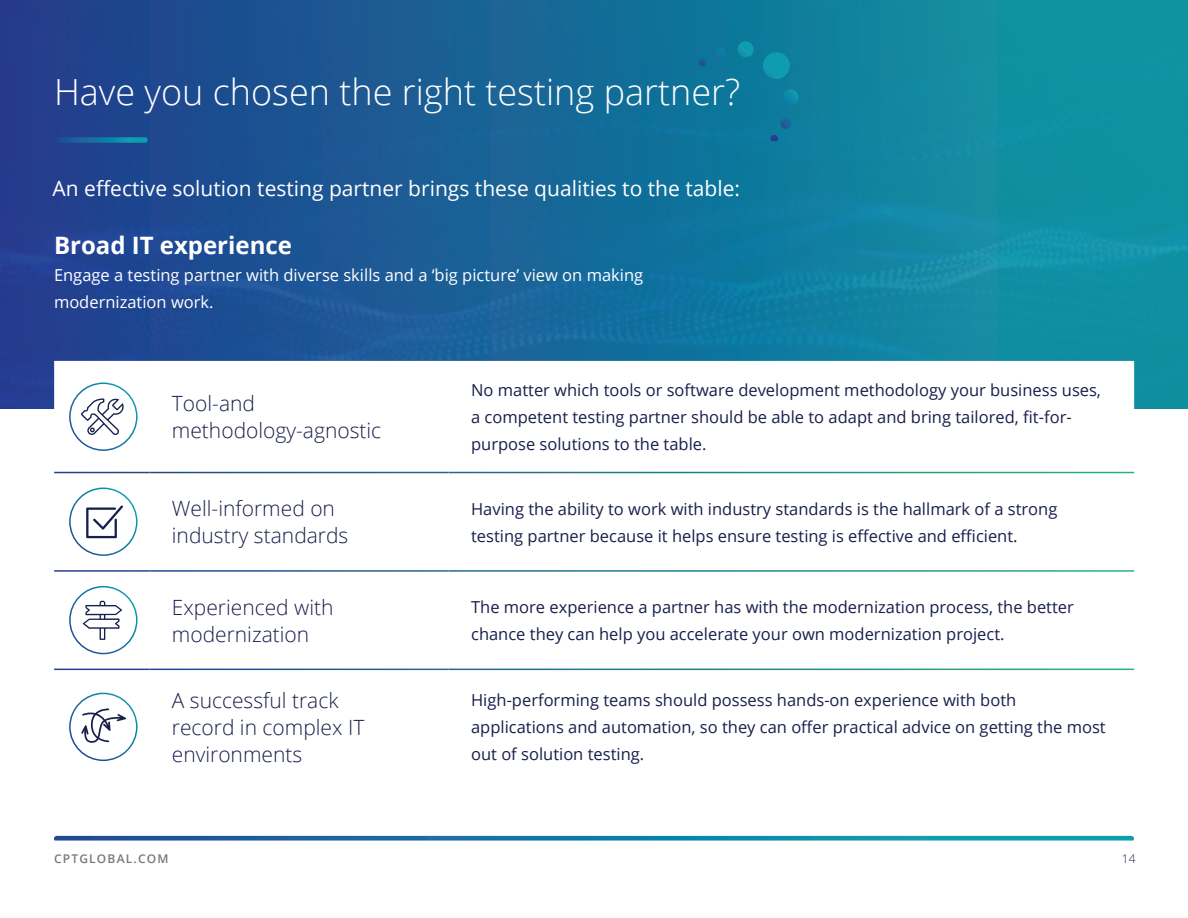
<style>
.page{position:relative;width:1188px;height:918px;background:#fff}
.page>*{position:absolute;margin:0;border:0;box-sizing:border-box;transform-origin:0 0}
.Paragraph_Style_1{font:300 36px "Open Sans";color:#fff}
.Paragraph_Style_1-2{font:700 24px "Open Sans";color:#fff}
.Paragraph_Style_1-3{font:300 21px/27px "Open Sans";color:#181f4b}
.Paragraph_Style_1-4{font:21px "Open Sans";color:#fff}
.Paragraph_Style_1-5{font:16.5px/27px "Open Sans";color:#181f4b}
.Paragraph_Style_1-6{font:16.5px/27px "Open Sans";color:#fff}
.t1{font:600 12px "Open Sans";letter-spacing:.1em;color:#797878}
.t2{font:300 12px "Open Sans";color:#181f4b}
</style>
<div class="page">
<svg style="left:54px;top:836px;width:1080px;height:5px;background:#2986ac"></svg>
<div style="left:0;top:0;width:1188px;height:409px;background:linear-gradient(to right,#213c8d,#0c9ba6)"></div>
<svg style="left:54px;top:361px;width:1080px;height:400px"></svg>
<hr style="left:54px;top:472px;width:95px;height:1px;background:#fff">
<hr style="left:149px;top:472px;width:300px;height:1px;background:#fff">
<hr style="left:449px;top:472px;width:685px;height:1px;background:#fff">
<hr style="left:54px;top:570px;width:95px;height:2px;background:#fff">
<hr style="left:149px;top:570px;width:300px;height:2px;background:#fff">
<hr style="left:449px;top:570px;width:685px;height:2px;background:#fff">
<hr style="left:54px;top:669px;width:95px;height:1px;background:#fff">
<hr style="left:149px;top:669px;width:300px;height:1px;background:#fff">
<hr style="left:449px;top:669px;width:685px;height:1px;background:#fff">
<div style="left:69px;top:383px;width:69px;height:68px;border:2px solid #fff;border-radius:50%"></div>
<div style="left:69px;top:488px;width:69px;height:68px;border:2px solid #fff;border-radius:50%"></div>
<div style="left:69px;top:586px;width:69px;height:68px;border:2px solid #fff;border-radius:50%"></div>
<div style="left:69px;top:693px;width:69px;height:68px;border:2px solid #fff;border-radius:50%"></div>
<svg style="left:81px;top:398px;width:43px;height:37px"></svg>
<svg style="left:86px;top:506px;width:37px;height:32px"></svg>
<svg style="left:83px;top:601px;width:39px;height:39px"></svg>
<svg style="left:81px;top:708px;width:45px;height:35px"></svg>
<svg style="left:56px;top:137px;width:92px;height:6px"></svg>
<svg style="left:782px;top:89px;width:16px;height:17px"></svg>
<svg style="left:737px;top:41px;width:17px;height:17px"></svg>
<svg style="left:714px;top:48px;width:12px;height:11px"></svg>
<svg style="left:699px;top:59px;width:7px;height:7px"></svg>
<svg style="left:771px;top:118px;width:21px;height:23px"></svg>
<svg style="left:763px;top:52px;width:27px;height:27px"></svg>
<p class="Paragraph_Style_1" style="left:54px;top:67px;width:688px">Have you chosen the right testing partner?</p>
<p class="Paragraph_Style_1-4" style="left:53px;top:174px;width:689px">An effective solution testing partner brings these qualities to the table:</p>
<p class="Paragraph_Style_1-2" style="left:54px;top:229px;width:240px">Broad IT experience</p>
<p class="Paragraph_Style_1-6" style="left:54px;top:262px;width:591px">Engage a testing partner with diverse skills and a ‘big picture’ view on making modernization work.</p>
<p class="Paragraph_Style_1-3" style="left:172px;top:390px;width:85px">Tool-and</p>
<p class="Paragraph_Style_1-3" style="left:172px;top:417px;width:211px">methodology-agnostic</p>
<p class="Paragraph_Style_1-3" style="left:172px;top:495px;width:165px">Well-informed on</p>
<p class="Paragraph_Style_1-3" style="left:172px;top:522px;width:178px">industry standards</p>
<p class="Paragraph_Style_1-5" style="left:471px;top:376px;width:631px">No matter which tools or software development methodology your business uses, a competent testing partner should be able to adapt and bring tailored, fit-for&shy;purpose solutions to the table.</p>
<p class="Paragraph_Style_1-5" style="left:471px;top:495px;width:588px">Having the ability to work with industry standards is the hallmark of a strong testing partner because it helps ensure testing is effective and efficient.</p>
<p class="Paragraph_Style_1-3" style="left:172px;top:593px;width:163px">Experienced with modernization</p>
<p class="Paragraph_Style_1-5" style="left:471px;top:593px;width:604px">The more experience a partner has with the modernization process, the better chance they can help you accelerate your own modernization project.</p>
<p class="Paragraph_Style_1-3" style="left:172px;top:686px;width:194px">A successful track record in complex IT environments</p>
<p class="Paragraph_Style_1-5" style="left:471px;top:686px;width:636px">High-performing teams should possess hands-on experience with both applications and automation, so they can offer practical advice on getting the most out of solution testing.</p>
<p class="t1" style="left:54px;top:850px;width:116px">CPTGLOBAL.COM</p>
<p class="t2" style="left:1122px;top:850px;width:15px">14</p>
</div>
